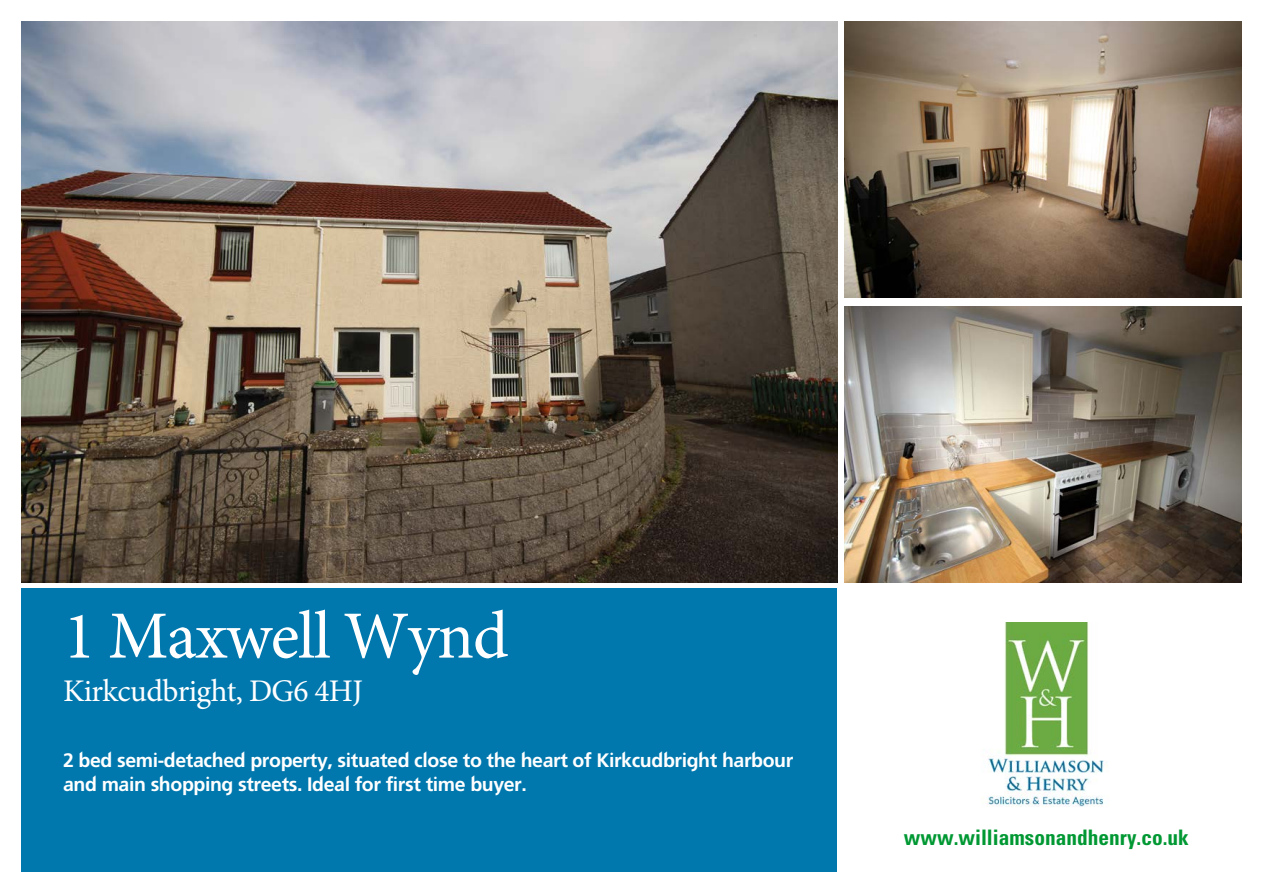
<style>
.page{position:relative;width:1263px;height:893px;background:#fff}
.page>*{position:absolute;margin:0;border:0;box-sizing:border-box;transform-origin:0 0}
.t1{font:67.5px "Minion Pro";letter-spacing:-.02em;color:#fff}
.t2{font:31.5px "Minion Pro";letter-spacing:-.02em;color:#fff}
.t3{font:700 condensed 21.3px "Univers";color:#009833}
.t4{font:19.5px/24px "Freeway Demi";letter-spacing:-.02em;color:#fff}
</style>
<div class="page">
<div style="left:21px;top:588px;width:816px;height:284px;background:#0078ae"></div>
<img style="left:21px;top:21px;width:816px;height:561px">
<img style="left:845px;top:306px;width:397px;height:276px">
<img style="left:845px;top:21px;width:397px;height:276px">
<img style="left:982px;top:622px;width:125px;height:185px">
<h1 class="t1" style="left:63px;top:591px;width:447px">1 Maxwell Wynd</h1>
<h2 class="t2" style="left:63px;top:670px;width:301px">Kirkcudbright, DG6 4HJ</h2>
<p class="t4" style="left:63px;top:749px;width:732px">2 bed semi-detached property, situated close to the heart of Kirkcudbright harbour and main shopping streets. Ideal for first time buyer.</p>
<p class="t3" style="left:904px;top:824px;width:286px">www.williamsonandhenry.co.uk</p>
</div>
